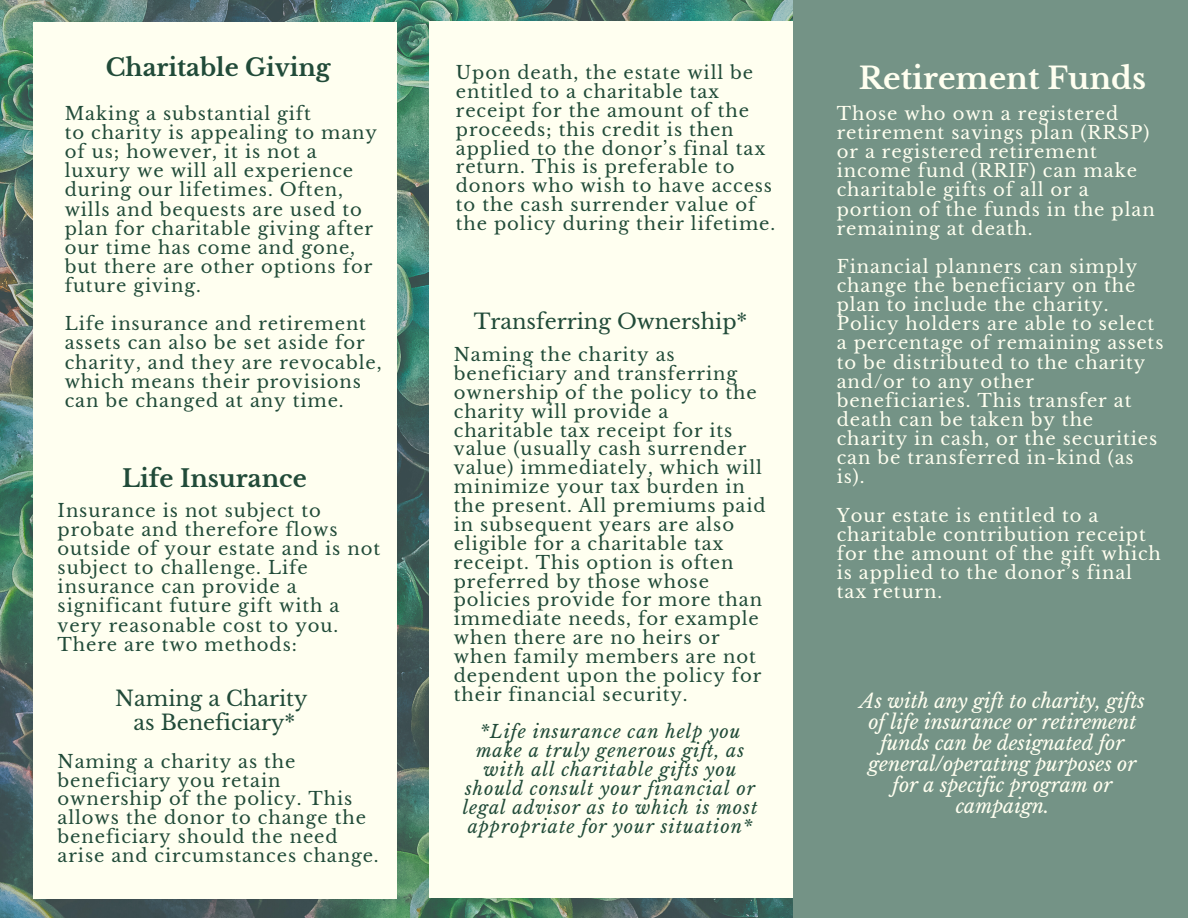
<style>
.page{position:relative;width:1188px;height:918px;background:#749386}
.page>*{position:absolute;margin:0;border:0;box-sizing:border-box;transform-origin:0 0}
.t1{font:700 30px "Libre Baskerville";color:#fffff0}
.t2{font:700 24px "Libre Baskerville";color:#214b39}
.t3{font:21px/24.5px "Libre Baskerville";color:#214b39;text-align:center}
.t4{font:italic 19.5px/21px "Libre Baskerville";color:#fffff0;text-align:center}
.t5{font:18px/18.9px "Libre Baskerville";letter-spacing:.05em;color:#214b39}
.t6{font:18px/19.2px "Libre Baskerville";letter-spacing:.05em;color:#fffff0}
.t7{font:italic 18px/18.9px "Libre Baskerville";letter-spacing:.05em;color:#214b39;text-align:center}
</style>
<div class="page">
<img style="left:0;top:0;width:792px;height:918px">
<div style="left:33px;top:22px;width:364px;height:877px;background:#fffff0"></div>
<div style="left:429px;top:22px;width:364px;height:876px;background:#fffff0"></div>
<h2 class="t2" style="left:106px;top:52px;width:226px">Charitable Giving</h2>
<p class="t5" style="left:65px;top:104px;width:314px">Making a substantial gift<br>to charity is appealing to many of us; however, it is not a luxury we will all experience during our lifetimes. Often, wills and bequests are used to plan for charitable giving after our time has come and gone, but there are other options for future giving.</p>
<p class="t5" style="left:65px;top:314px;width:319px">Life insurance and retirement assets can also be set aside for charity, and they are revocable, which means their provisions can be changed at any time.</p>
<h2 class="t2" style="left:122px;top:464px;width:186px">Life Insurance</h2>
<p class="t5" style="left:58px;top:501px;width:324px">Insurance is not subject to probate and therefore flows outside of your estate and is not subject to challenge. Life insurance can provide a significant future gift with a very reasonable cost to you.<br>There are two methods:</p>
<p class="t3" style="left:115px;top:686px;width:194px">Naming a Charity as Beneficiary*</p>
<p class="t5" style="left:58px;top:752px;width:323px">Naming a charity as the beneficiary you retain ownership of the policy. This allows the donor to change the beneficiary should the need arise and circumstances change.</p>
<p class="t5" style="left:456px;top:63px;width:321px">Upon death, the estate will be entitled to a charitable tax receipt for the amount of the proceeds; this credit is then applied to the donor’s final tax return. This is preferable to donors who wish to have access to the cash surrender value of the policy during their lifetime.</p>
<p class="t3" style="left:474px;top:309px;width:275px">Transferring Ownership*</p>
<p class="t5" style="left:454px;top:345px;width:313px">Naming the charity as beneficiary and transferring ownership of the policy to the charity will provide a charitable tax receipt for its value (usually cash surrender value) immediately, which will minimize your tax burden in the present. All premiums paid in subsequent years are also eligible for a charitable tax receipt. This option is often preferred by those whose policies provide for more than immediate needs, for example when there are no heirs or when family members are not dependent upon the policy for their financial security.</p>
<p class="t7" style="left:463px;top:723px;width:296px">*Life insurance can help you make a truly generous gift, as with all charitable gifts you should consult your financial or legal advisor as to which is most appropriate for your situation*</p>
<h1 class="t1" style="left:859px;top:60px;width:289px">Retirement Funds</h1>
<p class="t6" style="left:837px;top:104px;width:319px">Those who own a registered retirement savings plan (RRSP) or a registered retirement income fund (RRIF) can make charitable gifts of all or a portion of the funds in the plan remaining at death.</p>
<p class="t6" style="left:837px;top:257px;width:328px">Financial planners can simply change the beneficiary on the plan to include the charity.<br>Policy holders are able to select a percentage of remaining assets to be distributed to the charity and/or to any other beneficiaries. This transfer at death can be taken by the charity in cash, or the securities can be transferred in-kind (as is).</p>
<p class="t6" style="left:837px;top:506px;width:326px">Your estate is entitled to a charitable contribution receipt for the amount of the gift which is applied to the donor’s final tax return.</p>
<p class="t4" style="left:860px;top:691px;width:287px">As with any gift to charity, gifts of life insurance or retirement funds can be designated for general/operating purposes or for a specific program or campaign.</p>
</div>
